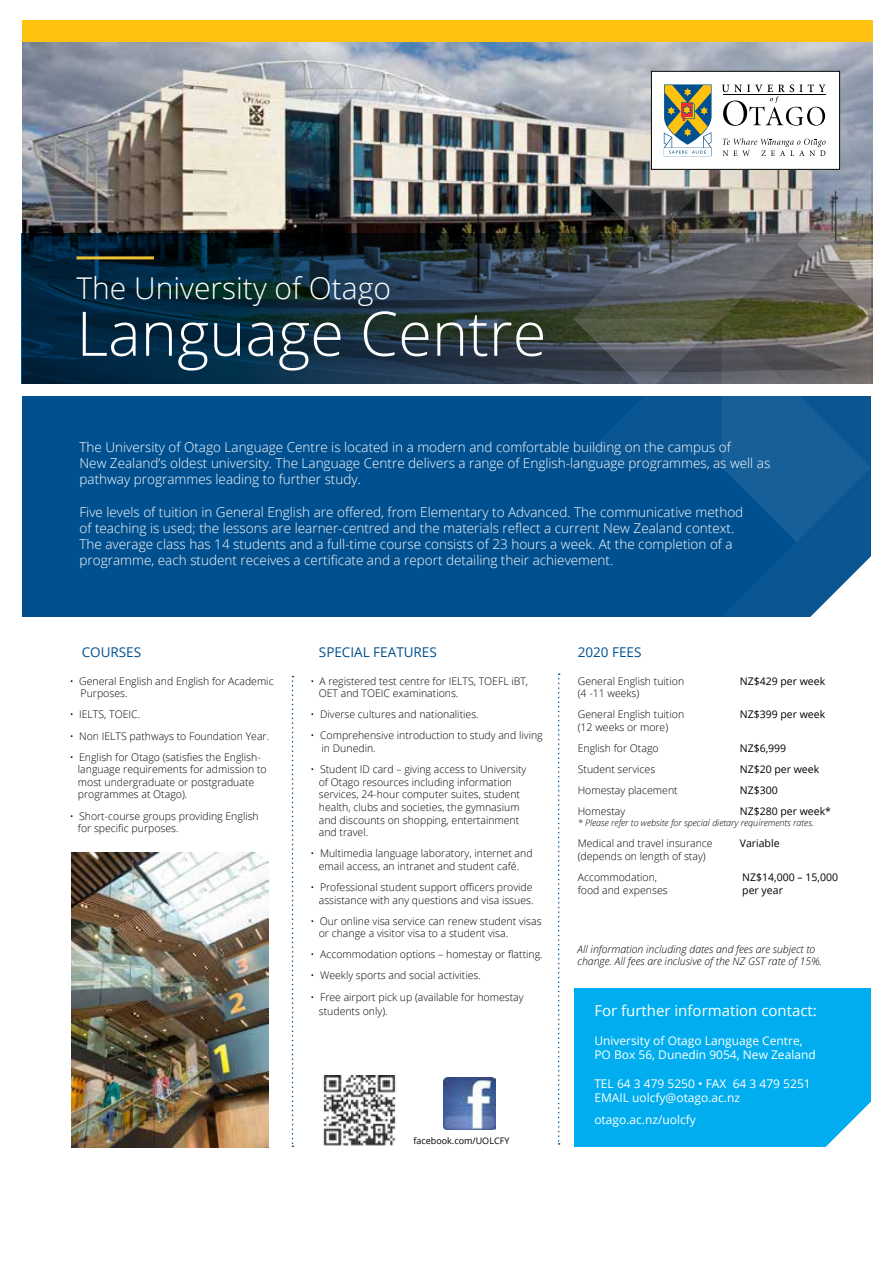
<style>
.page{position:relative;width:893px;height:1263px;background:#fff}
.page>*{position:absolute;margin:0;border:0;box-sizing:border-box;transform-origin:0 0}
.t1{font:300 61.5px "Open Sans";color:#fff}
.t2{font:300 30px "Open Sans";color:#fff}
.t3{font:15px "Open Sans";color:#fff}
.t4{font:300 13.5px/16.2px "Open Sans";color:#fff}
.t5{font:13.5px "Open Sans";color:#00508f}
.t6{font:12px/14.4px "Open Sans";color:#fff}
.t7{font:300 10.5px/12.6px "Open Sans";color:#000}
.t8{font:10.5px/12.6px "Open Sans";color:#000}
.t9{font:italic 300 10.5px/12.6px "Open Sans";color:#000}
.t10{font:italic 300 9px "Open Sans";color:#000}
.t11{font:9px "Open Sans";color:#000}
</style>
<div class="page">
<div style="left:574px;top:988px;width:297px;height:158px;background:#00aeef"></div>
<img style="left:22px;top:42px;width:253px;height:191px">
<svg style="left:21px;top:233px;width:254px;height:150px;background:#00253b"></svg>
<hr style="left:77px;top:256px;width:77px;height:3px;background:#efc031">
<div style="left:22px;top:396px;width:849px;height:221px;background:#00508f"></div>
<div style="left:22px;top:21px;width:850px;height:21px;background:#ffc20e"></div>
<svg style="left:292px;top:676px;width:2px;height:471px"></svg>
<svg style="left:558px;top:673px;width:2px;height:472px"></svg>
<img style="left:323px;top:1075px;width:73px;height:71px">
<svg style="left:820px;top:1101px;width:51px;height:46px"></svg>
<img style="left:444px;top:1077px;width:51px;height:52px">
<img style="left:72px;top:852px;width:196px;height:295px">
<img style="left:275px;top:42px;width:597px;height:575px">
<h2 class="t2" style="left:77px;top:268px;width:316px">The University of Otago</h2>
<h1 class="t1" style="left:77px;top:291px;width:471px">Language Centre</h1>
<p class="t4" style="left:80px;top:439px;width:692px">The University of Otago Language Centre is located in a modern and comfortable building on the campus of<br>New Zealand’s oldest university. The Language Centre delivers a range of English-language programmes, as well as pathway programmes leading to further study.</p>
<p class="t4" style="left:80px;top:503px;width:665px">Five levels of tuition in General English are offered, from Elementary to Advanced. The communicative method of teaching is used; the lessons are learner-centred and the materials reflect a current New Zealand context.<br>The average class has 14 students and a full-time course consists of 23 hours a week. At the completion of a programme, each student receives a certificate and a report detailing their achievement.</p>
<p class="t5" style="left:82px;top:643px;width:61px">COURSES</p>
<p class="t5" style="left:319px;top:643px;width:119px">SPECIAL FEATURES</p>
<p class="t5" style="left:578px;top:643px;width:65px">2020 FEES</p>
<p class="t7" style="left:81px;top:674px;width:195px;text-indent:-11px">• General English and English for Academic<br>Purposes.</p>
<p class="t7" style="left:70px;top:708px;width:72px">• IELTS, TOEIC.</p>
<p class="t7" style="left:70px;top:729px;width:201px">• Non IELTS pathways to Foundation Year.</p>
<p class="t7" style="left:78px;top:750px;width:190px;text-indent:-8px">• English for Otago (satisfies the English&shy;language requirements for admission to most undergraduate or postgraduate programmes at Otago).</p>
<p class="t7" style="left:78px;top:809px;width:182px;text-indent:-8px">• Short-course groups providing English for specific purposes.</p>
<p class="t7" style="left:319px;top:674px;width:211px;text-indent:-8px">• A registered test centre for IELTS, TOEFL iBT,<br>OET and TOEIC examinations.</p>
<p class="t7" style="left:311px;top:708px;width:170px">• Diverse cultures and nationalities.</p>
<p class="t7" style="left:322px;top:729px;width:223px;text-indent:-11px">• Comprehensive introduction to study and living in Dunedin.</p>
<p class="t7" style="left:319px;top:763px;width:209px;text-indent:-8px">• Student ID card – giving access to University of Otago resources including information services, 24-hour computer suites, student health, clubs and societies, the gymnasium and discounts on shopping, entertainment and travel.</p>
<p class="t7" style="left:311px;top:847px;width:223px;text-align:center">• Multimedia language laboratory, internet and email access, an intranet and student café.</p>
<p class="t7" style="left:311px;top:880px;width:224px;text-align:right">• Professional student support officers provide assistance with any questions and visa issues.</p>
<p class="t7" style="left:319px;top:914px;width:224px;text-indent:-8px">• Our online visa service can renew student visas or change a visitor visa to a student visa.</p>
<p class="t7" style="left:311px;top:948px;width:234px">• Accommodation options – homestay or flatting.</p>
<p class="t7" style="left:311px;top:969px;width:172px">• Weekly sports and social activities.</p>
<p class="t7" style="left:319px;top:989px;width:206px;line-height:14.4px;text-indent:-8px">• Free airport pick up (available for homestay students only).</p>
<p class="t11" style="left:413px;top:1135px;width:97px">facebook.com/UOLCFY</p>
<p class="t7" style="left:578px;top:674px;width:108px">General English tuition</p>
<p class="t8" style="left:740px;top:674px;width:87px">NZ$429 per week</p>
<p class="t7" style="left:578px;top:682px;width:108px;line-height:21.1px">(4 -11 weeks)<br>General English tuition</p>
<p class="t8" style="left:740px;top:708px;width:87px">NZ$399 per week</p>
<p class="t7" style="left:578px;top:716px;width:92px;line-height:21.1px">(12 weeks or more)<br>English for Otago</p>
<p class="t8" style="left:740px;top:742px;width:48px">NZ$6,999</p>
<p class="t7" style="left:578px;top:763px;width:79px">Student services</p>
<p class="t8" style="left:740px;top:763px;width:81px">NZ$20 per week</p>
<p class="t7" style="left:578px;top:784px;width:101px">Homestay placement</p>
<p class="t8" style="left:740px;top:784px;width:39px">NZ$300</p>
<p class="t7" style="left:578px;top:805px;width:49px">Homestay</p>
<p class="t8" style="left:740px;top:805px;width:93px">NZ$280 per week*</p>
<p class="t10" style="left:578px;top:817px;width:238px">* Please refer to website for special dietary requirements rates.</p>
<p class="t7" style="left:578px;top:837px;width:136px">Medical and travel insurance</p>
<p class="t8" style="left:740px;top:837px;width:41px">Variable</p>
<p class="t7" style="left:578px;top:845px;width:129px;line-height:21.1px">(depends on length of stay)<br>Accommodation,</p>
<p class="t7" style="left:578px;top:883px;width:91px">food and expenses</p>
<p class="t8" style="left:742px;top:871px;width:97px">NZ$14,000 – 15,000 per year</p>
<p class="t9" style="left:578px;top:942px;width:246px">All information including dates and fees are subject to change. All fees are inclusive of the NZ GST rate of 15%.</p>
<h3 class="t3" style="left:594px;top:1000px;width:224px">For further information contact:</h3>
<p class="t6" style="left:594px;top:1033px;width:223px">University of Otago Language Centre,<br>PO Box 56, Dunedin 9054, New Zealand</p>
<p class="t6" style="left:594px;top:1076px;width:218px">TEL 64 3 479 5250 • FAX 64 3 479 5251<br>EMAIL uolcfy@otago.ac.nz</p>
<p class="t6" style="left:594px;top:1112px;width:103px">otago.ac.nz/uolcfy</p>
</div>
